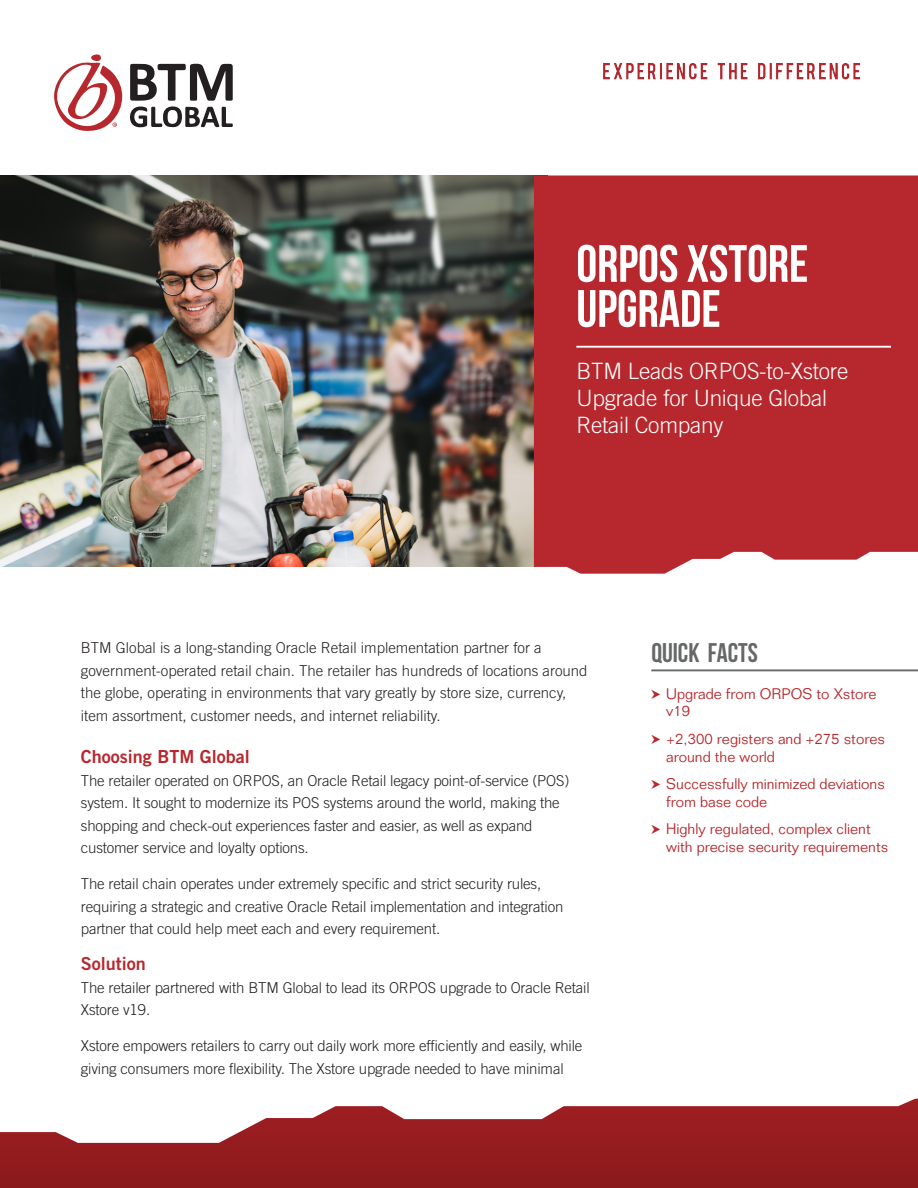
<style>
.page{position:relative;width:918px;height:1188px;background:#fff}
.page>*{position:absolute;margin:0;border:0;box-sizing:border-box;transform-origin:0 0}
.t1{font:52.5px/45px "Bebas Neue";color:#fff}
.t2{font:27px "Bebas Neue";color:#666868}
.t3{font:300 22.5px/27px "Trade Gothic";letter-spacing:-.01em;color:#fff}
.t4{font:18px "Trade Gothic Bold Two";color:#b6282d}
.t5{font:300 15px/22.5px "Trade Gothic";letter-spacing:-.01em;color:#231f20}
.t6{font:300 15px/18px "Folio";color:#b6282d}
.s1{font-family:"Pointers";font-weight:400}
</style>
<div class="page">
<img style="left:0;top:175px;width:548px;height:392px">
<svg style="left:54px;top:54px;width:69px;height:77px"></svg>
<svg style="left:130px;top:63px;width:103px;height:65px"></svg>
<div style="left:534px;top:176px;width:384px;height:398px;background:#b6282d"></div>
<hr style="left:576px;top:346px;width:315px;height:2px;background:#fff">
<hr style="left:651px;top:669px;width:267px;height:2px;background:#666868">
<div style="left:0;top:1143px;width:918px;height:45px;background:#901b1e"></div>
<svg style="left:0;top:1098px;width:918px;height:45px;fill:#9c1e21"></svg>
<img style="left:603px;top:63px;width:258px;height:17px">
<p class="t1" style="left:576px;top:241px;width:233px">ORPOS XSTORE<br>UPGRADE</p>
<p class="t3" style="left:576px;top:357px;width:274px">BTM Leads ORPOS-to-Xstore<br>Upgrade for Unique Global<br>Retail Company</p>
<p class="t5" style="left:81px;top:636px;width:508px">BTM Global is a long-standing Oracle Retail implementation partner for a government-operated retail chain. The retailer has hundreds of locations around the globe, operating in environments that vary greatly by store size, currency, item assortment, customer needs, and internet reliability.</p>
<p class="t4" style="left:81px;top:746px;width:171px">Choosing BTM Global</p>
<p class="t5" style="left:81px;top:769px;width:490px">The retailer operated on ORPOS, an Oracle Retail legacy point-of-service (POS) system. It sought to modernize its POS systems around the world, making the shopping and check-out experiences faster and easier, as well as expand customer service and loyalty options.</p>
<p class="t5" style="left:81px;top:873px;width:484px">The retail chain operates under extremely specific and strict security rules, requiring a strategic and creative Oracle Retail implementation and integration partner that could help meet each and every requirement.</p>
<p class="t4" style="left:81px;top:953px;width:67px">Solution</p>
<p class="t5" style="left:81px;top:976px;width:510px">The retailer partnered with BTM Global to lead its ORPOS upgrade to Oracle Retail<br>Xstore v19.</p>
<p class="t5" style="left:81px;top:1035px;width:503px">Xstore empowers retailers to carry out daily work more efficiently and easily, while giving consumers more flexibility. The Xstore upgrade needed to have minimal</p>
<p class="t2" style="left:651px;top:637px;width:108px">QUICK FACTS</p>
<p class="t6" style="left:666px;top:684px;width:212px;text-indent:-15px"><span class="s1">b</span> Upgrade from ORPOS to Xstore v19</p>
<p class="t6" style="left:666px;top:730px;width:220px;text-indent:-15px"><span class="s1">b</span> +2,300 registers and +275 stores around the world</p>
<p class="t6" style="left:666px;top:775px;width:220px;text-indent:-15px"><span class="s1">b</span> Successfully minimized deviations from base code</p>
<p class="t6" style="left:666px;top:820px;width:223px;text-indent:-15px"><span class="s1">b</span> Highly regulated, complex client with precise security requirements</p>
</div>
